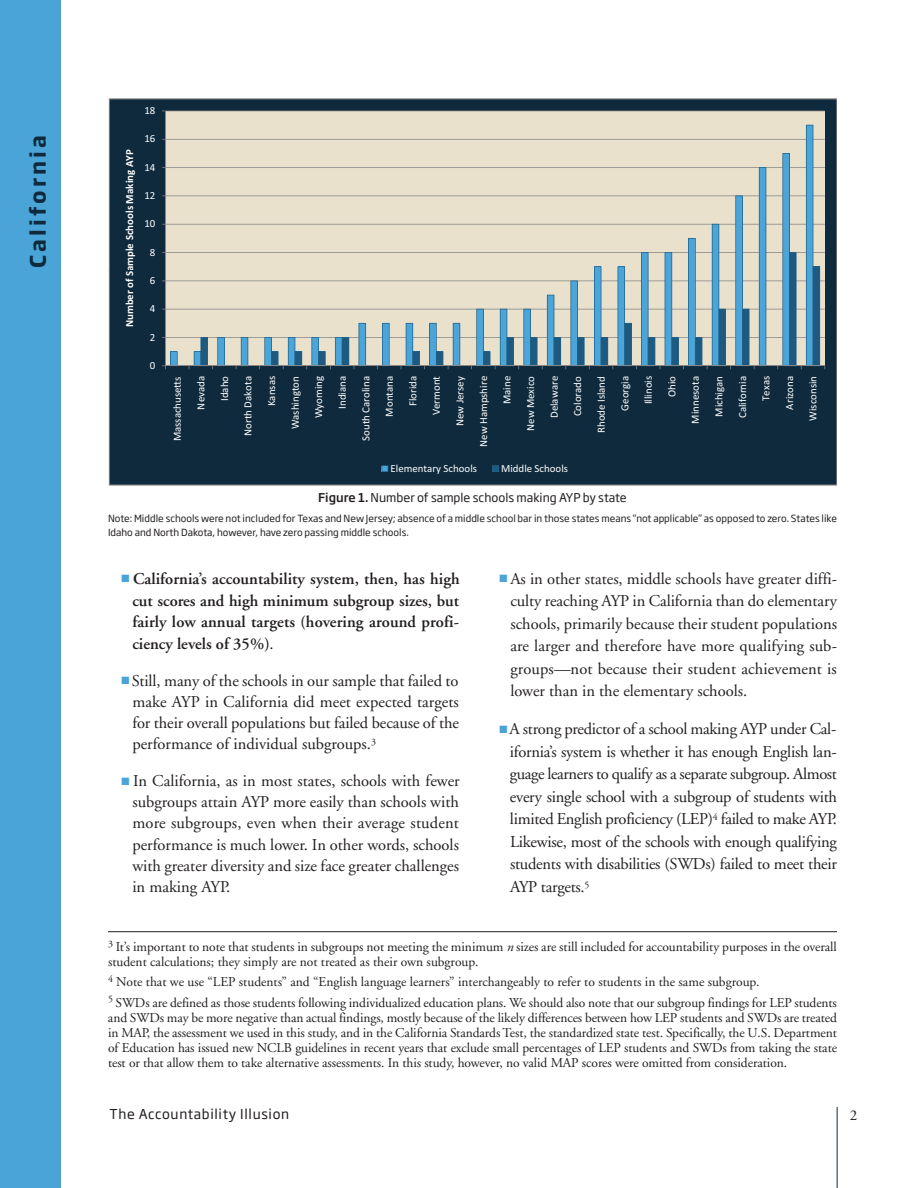
<style>
.page{position:relative;width:918px;height:1188px;background:#fff}
.page>*{position:absolute;margin:0;border:0;box-sizing:border-box;transform-origin:0 0}
.t1{font:700 21px "Soho Gothic Std";letter-spacing:.15em;color:#0f2a3d}
.t2{font:16.5px/22.5px "Adobe Garamond";color:#231f20;text-align:justify}
.t3{font:600 16.5px/21.8px "Adobe Garamond";letter-spacing:.005em;color:#231f20;text-align:justify}
.t4{font:15px "Adobe Garamond";color:#231f20}
.t5{font:13.5px/15px "Adobe Garamond";letter-spacing:-.005em;color:#231f20}
.t6{font:13.5px "Soho Gothic Std";letter-spacing:.05em;color:#231f20}
.t7{font:12px "Soho Gothic Std";color:#231f20}
.t8{font:10.8px/23.5px "Calibri";color:#fff;text-align:right}
.t9{font:700 10.8px "Calibri";color:#fff}
.t10{font:9.75px/14.2px "Soho Gothic Std";color:#231f20}
.s1{font-weight:500}
.s2{color:#4aa4d7}
.s3{font-weight:400}
.s4{font-style:italic}
</style>
<div class="page">
<hr style="left:837px;top:1107px;width:1px;height:81px;background:#0f2a3d">
<div style="left:0;top:0;width:61px;height:1188px;background:#4aa4d7"></div>
<svg style="left:109px;top:98px;width:728px;height:173px;background:#b7b7ab"></svg>
<svg style="left:471px;top:167px;width:295px;height:104px;background:#d9d8c9"></svg>
<svg style="left:777px;top:125px;width:48px;height:146px;background:#b3c7c7"></svg>
<svg style="left:109px;top:271px;width:728px;height:215px;background:#546a75"></svg>
<hr style="left:108px;top:931px;width:729px;height:1px;background:#231f20">
<svg style="left:174px;top:381px;width:7px;height:6px"></svg>
<p class="t1" style="left:29px;top:268px;width:134px;rotate:-90deg">California</p>
<p class="t8" style="left:144px;top:98px;width:12px">18</p>
<p class="t9" style="left:123px;top:327px;width:180px;rotate:-90deg">Number of Sample Schools Making AYP</p>
<p class="t8" style="left:144px;top:126px;width:12px">16</p>
<p class="t8" style="left:144px;top:155px;width:12px">14</p>
<p class="t8" style="left:144px;top:183px;width:12px">12</p>
<p class="t8" style="left:144px;top:211px;width:12px">10</p>
<p class="t8" style="left:150px;top:240px;width:7px">8</p>
<p class="t8" style="left:150px;top:268px;width:7px">6</p>
<p class="t8" style="left:150px;top:296px;width:7px">4</p>
<p class="t8" style="left:150px;top:325px;width:7px">2</p>
<p class="t8" style="left:150px;top:353px;width:7px">0</p>
<p class="t8" style="left:165px;top:447px;width:72px;rotate:-90deg">Massachuse s<br>Nevada<br>Idaho<br>North Dakota<br>Kansas<br>Washington<br>Wyoming<br>Indiana<br>South Carolina<br>Montana<br>Florida<br>Vermont<br>New Jersey<br>New Hampshire<br>Maine<br>New Mexico<br>Delaware<br>Colorado<br>Rhode Island<br>Georgia<br>Illinois<br>Ohio<br>Minnesota<br>Michigan<br>California<br>Texas<br>Arizona<br>Wisconsin</p>
<p class="t8" style="left:391px;top:456px;width:88px">Elementary Schools</p>
<p class="t8" style="left:501px;top:456px;width:68px">Middle Schools</p>
<p class="t7" style="left:318px;top:492px;width:310px"><span class="s1">Figure 1.</span> Number of sample schools making AYP by state</p>
<p class="t10" style="left:108px;top:512px;width:731px">Note: Middle schools were not included for Texas and New Jersey; absence of a middle school bar in those states means “not applicable” as opposed to zero. States like<br>Idaho and North Dakota, however, have zero passing middle schools.</p>
<p class="t3" style="left:132px;top:569px;width:329px;text-indent:-11px"><span class="s2">■</span> California’s accountability system, then, has high cut scores and high minimum subgroup sizes, but fairly low annual targets (hovering around profi&shy;ciency levels of 35%)<span class="s3">.</span></p>
<p class="t2" style="left:132px;top:671px;width:328px;line-height:21.1px;text-indent:-11px"><span class="s2">■</span> Still, many of the schools in our sample that failed to make AYP in California did meet expected targets for their overall populations but failed because of the performance of individual subgroups.<sup>3</sup></p>
<p class="t2" style="left:132px;top:772px;width:329px;line-height:21.1px;text-indent:-11px"><span class="s2">■</span> In California, as in most states, schools with fewer subgroups attain AYP more easily than schools with more subgroups, even when their average student performance is much lower. In other words, schools with greater diversity and size face greater challenges in making AYP.</p>
<p class="t2" style="left:510px;top:569px;width:328px;text-indent:-11px"><span class="s2">■</span> As in other states, middle schools have greater diffi&shy;culty reaching AYP in California than do elementary schools, primarily because their student populations are larger and therefore have more qualifying sub&shy;groups—not because their student achievement is lower than in the elementary schools.</p>
<p class="t2" style="left:510px;top:719px;width:329px;text-indent:-10px"><span class="s2">■</span> A strong predictor of a school making AYP under Cal&shy;ifornia’s system is whether it has enough English lan&shy;guage learners to qualify as a separate subgroup. Almost every single school with a subgroup of students with limited English proficiency (LEP)<sup>4</sup> failed to make AYP.<br>Likewise, most of the schools with enough qualifying students with disabilities (SWDs) failed to meet their AYP targets.<sup>5</sup></p>
<p class="t5" style="left:108px;top:940px;width:730px"><sup>3</sup> It’s important to note that students in subgroups not meeting the minimum <span class="s4">n</span> sizes are still included for accountability purposes in the overall student calculations; they simply are not treated as their own subgroup.</p>
<p class="t5" style="left:108px;top:973px;width:731px;line-height:20.4px"><sup>4</sup> Note that we use “LEP students” and “English language learners” interchangeably to refer to students in the same subgroup.<br><sup>5</sup> SWDs are defined as those students following individualized education plans. We should also note that our subgroup findings for LEP students</p>
<p class="t5" style="left:108px;top:1011px;width:731px;text-align:justify">and SWDs may be more negative than actual findings, mostly because of the likely differences between how LEP students and SWDs are treated in MAP, the assessment we used in this study, and in the California Standards Test, the standardized state test. Specifically, the U.S. Department of Education has issued new NCLB guidelines in recent years that exclude small percentages of LEP students and SWDs from taking the state test or that allow them to take alternative assessments. In this study, however, no valid MAP scores were omitted from consideration.</p>
<p class="t6" style="left:110px;top:1108px;width:181px">The Accountability Illusion</p>
<p class="t4" style="left:850px;top:1110px;width:9px">2</p>
</div>
